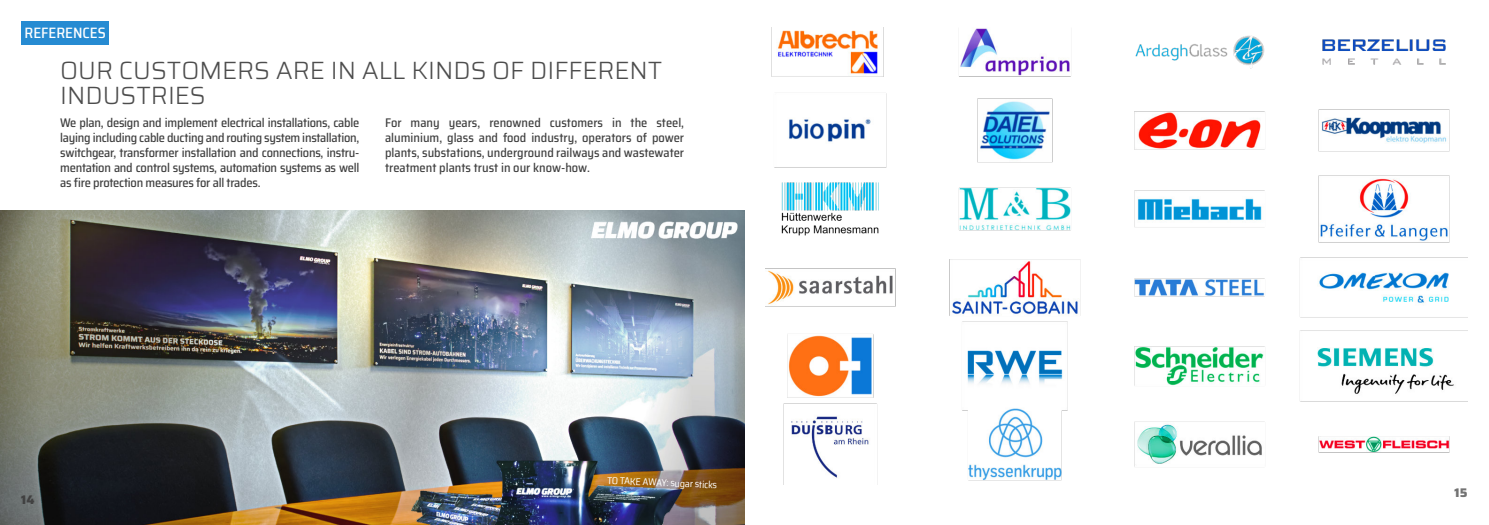
<style>
.page{position:relative;width:1489px;height:525px;background:#fff}
.page>*{position:absolute;margin:0;border:0;box-sizing:border-box;transform-origin:0 0}
.t1{font:300 25px/25px "Saira";color:#4d4d4d}
.t2{font:500 semi-condensed 15px "Saira";color:#fff}
.t3{font:500 semi-condensed 12.5px/15px "Saira";letter-spacing:-.015em;color:#404040;text-align:justify}
.t4{font:800 12.5px "Saira";color:#414141}
.t5{font:800 12.5px "Saira";color:#737373}
.t6{font:semi-condensed 10px "Saira";color:#fff}
</style>
<div class="page">
<img style="left:0;top:210px;width:744px;height:314px">
<div style="left:21px;top:21px;width:88px;height:24px;background:#268bd2"></div>
<img style="left:411px;top:490px;width:84px;height:34px">
<img style="left:495px;top:459px;width:187px;height:65px">
<img style="left:765px;top:28px;width:702px;height:456px">
<p class="t2" style="left:25px;top:21px;width:83px">REFERENCES</p>
<h1 class="t1" style="left:60px;top:58px;width:603px">OUR CUSTOMERS ARE IN ALL KINDS OF DIFFERENT<br>INDUSTRIES</h1>
<p class="t3" style="left:60px;top:115px;width:301px">We plan, design and implement electrical installations, cable laying including cable ducting and routing system installation, switchgear, transformer installation and connections, instru&shy;mentation and control systems, automation systems as well as fire protection measures for all trades.</p>
<p class="t3" style="left:385px;top:115px;width:300px">For many years, renowned customers in the steel, aluminium, glass and food industry, operators of power plants, substations, underground railways and wastewater treatment plants trust in our know-how.</p>
<p class="t4" style="left:21px;top:489px;width:15px">14</p>
<p class="t6" style="left:607px;top:472px;width:111px;rotate:2deg">TO TAKE AWAY: sugar sticks</p>
<p class="t5" style="left:1454px;top:482px;width:15px">15</p>
</div>
